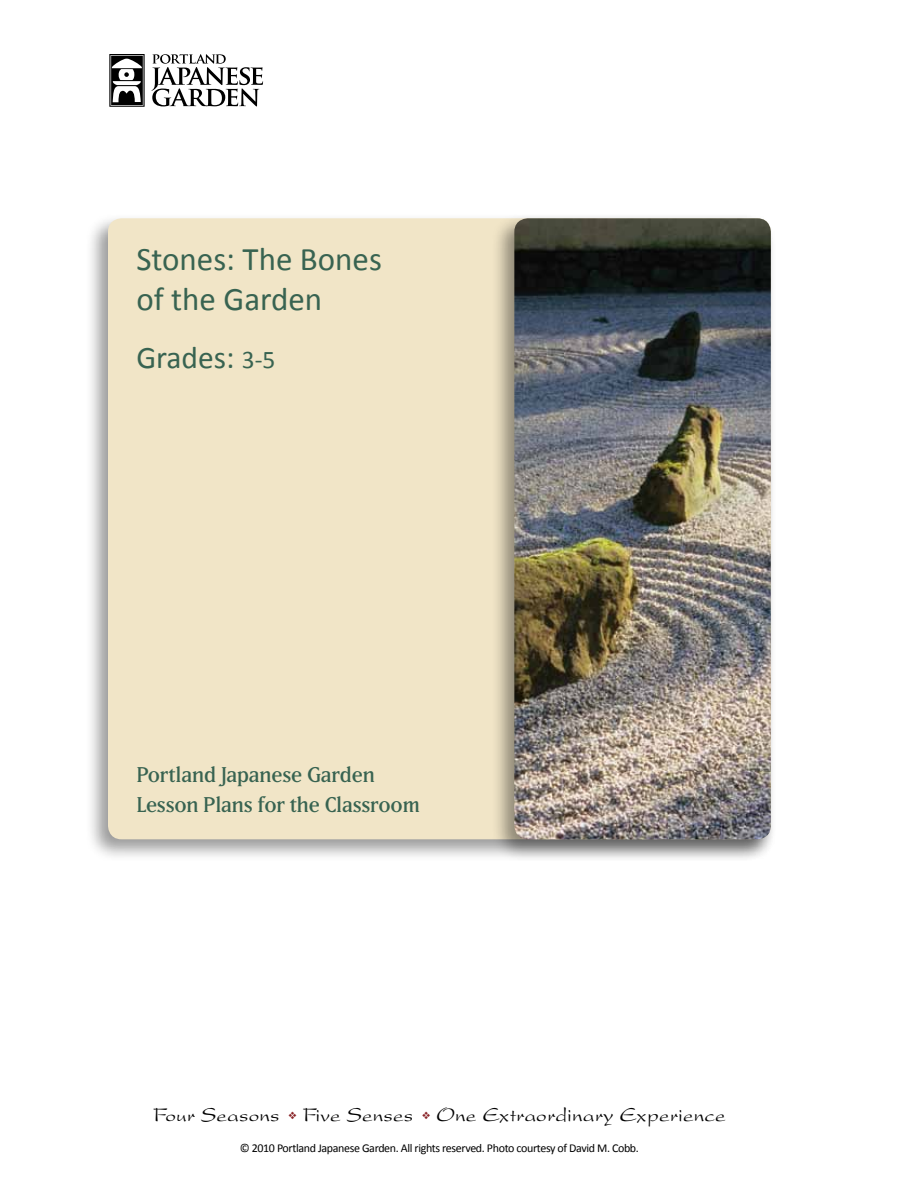
<style>
.page{position:relative;width:918px;height:1188px;background:#fff}
.page>*{position:absolute;margin:0;border:0;box-sizing:border-box;transform-origin:0 0}
.t1{font:33px/39.6px "Calibri";color:#386351}
.t2{font:31.5px "Calibri";color:#386351}
.t3{font:21px "Present LT Std";letter-spacing:.01em;color:#000}
.t4{font:21px/30px "Matrix IIOT";letter-spacing:-.01em;color:#386351}
.t5{font:12px "Calibri";letter-spacing:-.03em;color:#000}
.s1{font-size:25.5px}
.s2{color:#8a2529}
</style>
<div class="page">
<div style="left:85px;top:212px;width:691px;height:649px;background:#000;opacity:.4"></div>
<div style="left:108px;top:218px;width:663px;height:621px;background:#f1e5c7;border-radius:14px"></div>
<svg style="left:151px;top:54px;width:112px;height:52px"></svg>
<svg style="left:109px;top:54px;width:36px;height:53px"></svg>
<div style="left:491px;top:212px;width:285px;height:649px;background:#000;opacity:.4"></div>
<img style="left:514px;top:218px;width:257px;height:621px">
<h1 class="t1" style="left:136px;top:238px;width:247px">Stones: The Bones of the Garden</h1>
<h2 class="t2" style="left:136px;top:338px;width:141px">Grades: <span class="s1">3-5</span></h2>
<h3 class="t4" style="left:136px;top:759px;width:285px">Portland Japanese Garden<br>Lesson Plans for the Classroom</h3>
<h3 class="t3" style="left:153px;top:1103px;width:574px">Four Seasons <span class="s2">❖</span> Five Senses <span class="s2">❖</span> One Extraordinary Experience</h3>
<p class="t5" style="left:240px;top:1141px;width:401px">© 2010 Portland Japanese Garden. All rights reserved. Photo courtesy of David M. Cobb.</p>
</div>
